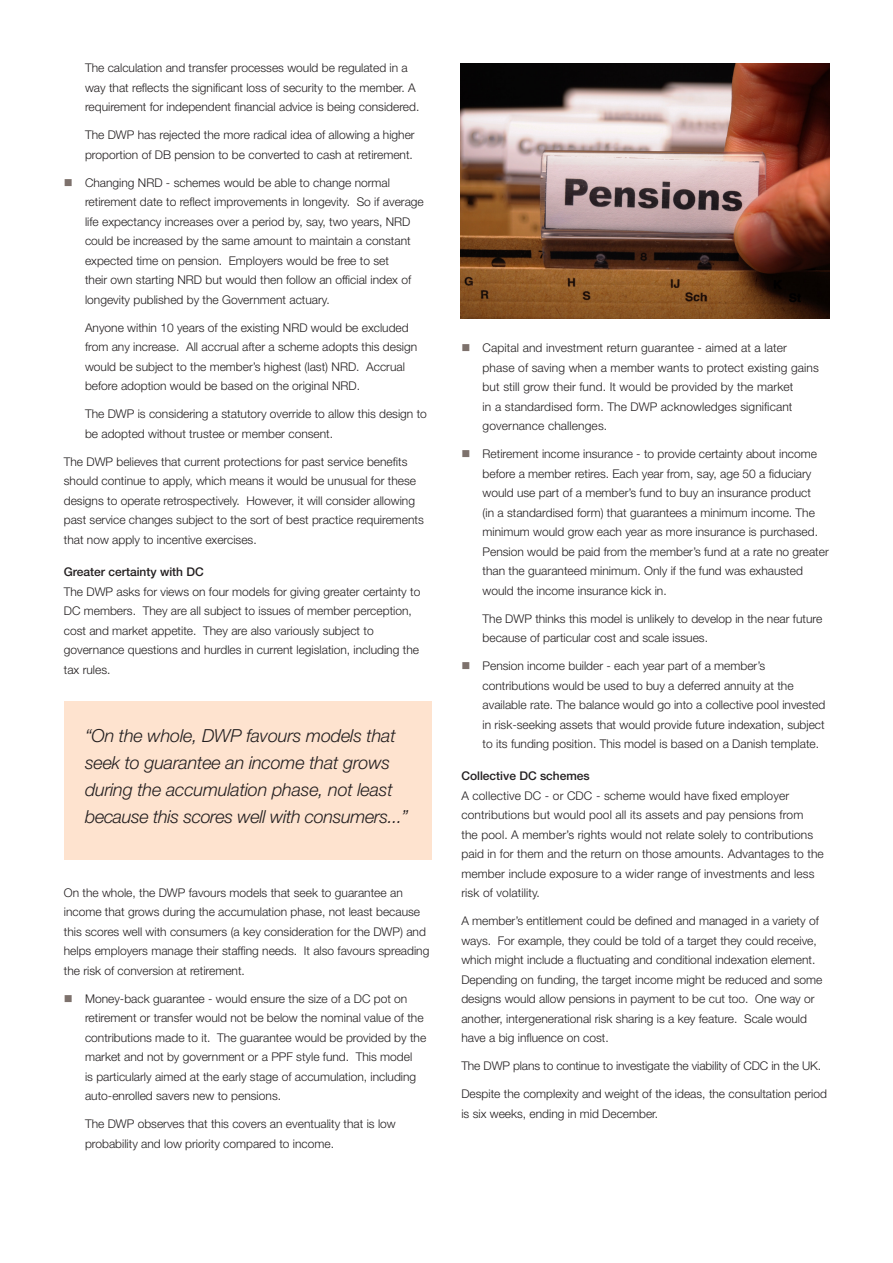
<style>
.page{position:relative;width:893px;height:1263px;background:#fff}
.page>*{position:absolute;margin:0;border:0;box-sizing:border-box;transform-origin:0 0}
.bodytext{font:italic 300 18px/27px "Helvetica Neue LT Std";letter-spacing:-.01em;color:#231f20}
.bodytextindent{font:300 12px/19.5px "Helvetica Neue LT Std";color:#231f20}
.bodytext-2{font:300 12px/19.5px "Helvetica Neue LT Std";color:#231f20}
.bodytext-3{font:500 12px "Helvetica Neue LT Std";color:#231f20}
.s1{color:#7d716c}
</style>
<div class="page">
<div style="left:64px;top:702px;width:368px;height:158px;background:#fee3cf"></div>
<img style="left:460px;top:64px;width:369px;height:255px">
<p class="bodytextindent" style="left:85px;top:58px;width:336px">The calculation and transfer processes would be regulated in a way that reflects the significant loss of security to the member. A requirement for independent financial advice is being considered.</p>
<p class="bodytextindent" style="left:85px;top:125px;width:331px">The DWP has rejected the more radical idea of allowing a higher proportion of DB pension to be converted to cash at retirement.</p>
<p class="bodytextindent" style="left:85px;top:173px;width:340px;text-indent:-21px"><span class="s1">■</span> Changing NRD - schemes would be able to change normal retirement date to reflect improvements in longevity. So if average life expectancy increases over a period by, say, two years, NRD could be increased by the same amount to maintain a constant expected time on pension. Employers would be free to set<br>their own starting NRD but would then follow an official index of longevity published by the Government actuary.</p>
<p class="bodytextindent" style="left:85px;top:318px;width:334px">Anyone within 10 years of the existing NRD would be excluded from any increase. All accrual after a scheme adopts this design would be subject to the member’s highest (last) NRD. Accrual before adoption would be based on the original NRD.</p>
<p class="bodytextindent" style="left:85px;top:404px;width:343px">The DWP is considering a statutory override to allow this design to be adopted without trustee or member consent.</p>
<p class="bodytext-2" style="left:64px;top:452px;width:362px">The DWP believes that current protections for past service benefits should continue to apply, which means it would be unusual for these designs to operate retrospectively. However, it will consider allowing past service changes subject to the sort of best practice requirements that now apply to incentive exercises.</p>
<p class="bodytext-3" style="left:64px;top:565px;width:142px">Greater certainty with DC</p>
<p class="bodytext-2" style="left:64px;top:581px;width:358px">The DWP asks for views on four models for giving greater certainty to DC members. They are all subject to issues of member perception, cost and market appetite. They are also variously subject to governance questions and hurdles in current legislation, including the tax rules.</p>
<p class="bodytext" style="left:85px;top:722px;width:325px">“On the whole, DWP favours models that seek to guarantee an income that grows during the accumulation phase, not least because this scores well with consumers...”</p>
<p class="bodytext-2" style="left:64px;top:882px;width:367px">On the whole, the DWP favours models that seek to guarantee an income that grows during the accumulation phase, not least because this scores well with consumers (a key consideration for the DWP) and helps employers manage their staffing needs. It also favours spreading the risk of conversion at retirement.</p>
<p class="bodytextindent" style="left:85px;top:988px;width:343px;text-indent:-21px"><span class="s1">■</span> Money-back guarantee - would ensure the size of a DC pot on retirement or transfer would not be below the nominal value of the contributions made to it. The guarantee would be provided by the market and not by government or a PPF style fund. This model<br>is particularly aimed at the early stage of accumulation, including auto-enrolled savers new to pensions.</p>
<p class="bodytextindent" style="left:85px;top:1114px;width:312px">The DWP observes that this covers an eventuality that is low probability and low priority compared to income.</p>
<p class="bodytextindent" style="left:483px;top:338px;width:338px;text-indent:-21px"><span class="s1">■</span> Capital and investment return guarantee - aimed at a later phase of saving when a member wants to protect existing gains but still grow their fund. It would be provided by the market<br>in a standardised form. The DWP acknowledges significant governance challenges.</p>
<p class="bodytextindent" style="left:483px;top:444px;width:348px;text-indent:-21px"><span class="s1">■</span> Retirement income insurance - to provide certainty about income before a member retires. Each year from, say, age 50 a fiduciary would use part of a member’s fund to buy an insurance product<br>(in a standardised form) that guarantees a minimum income. The minimum would grow each year as more insurance is purchased.<br>Pension would be paid from the member’s fund at a rate no greater than the guaranteed minimum. Only if the fund was exhausted would the income insurance kick in.</p>
<p class="bodytextindent" style="left:483px;top:608px;width:341px">The DWP thinks this model is unlikely to develop in the near future because of particular cost and scale issues.</p>
<p class="bodytextindent" style="left:483px;top:656px;width:344px;text-indent:-21px"><span class="s1">■</span> Pension income builder - each year part of a member’s contributions would be used to buy a deferred annuity at the available rate. The balance would go into a collective pool invested in risk-seeking assets that would provide future indexation, subject to its funding position. This model is based on a Danish template.</p>
<p class="bodytext-3" style="left:461px;top:769px;width:130px">Collective DC schemes</p>
<p class="bodytext-2" style="left:461px;top:786px;width:364px">A collective DC - or CDC - scheme would have fixed employer contributions but would pool all its assets and pay pensions from<br>the pool. A member’s rights would not relate solely to contributions paid in for them and the return on those amounts. Advantages to the member include exposure to a wider range of investments and less risk of volatility.</p>
<p class="bodytext-2" style="left:461px;top:911px;width:362px">A member’s entitlement could be defined and managed in a variety of ways. For example, they could be told of a target they could receive, which might include a fluctuating and conditional indexation element.<br>Depending on funding, the target income might be reduced and some designs would allow pensions in payment to be cut too. One way or another, intergenerational risk sharing is a key feature. Scale would have a big influence on cost.</p>
<p class="bodytext-2" style="left:461px;top:1056px;width:361px">The DWP plans to continue to investigate the viability of CDC in the UK.</p>
<p class="bodytext-2" style="left:461px;top:1084px;width:367px">Despite the complexity and weight of the ideas, the consultation period is six weeks, ending in mid December.</p>
</div>
